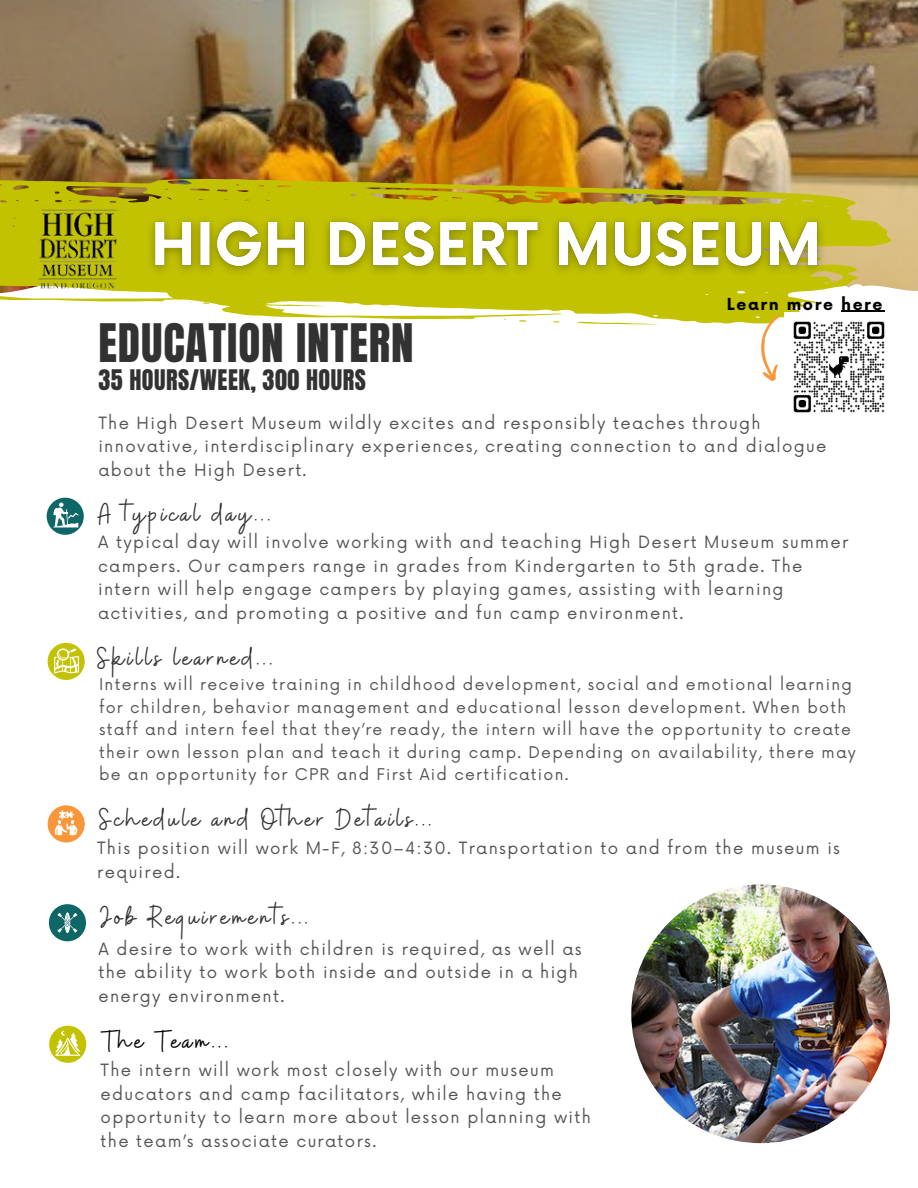
<style>
.page{position:relative;width:918px;height:1188px;background:#fff}
.page>*{position:absolute;margin:0;border:0;box-sizing:border-box;transform-origin:0 0}
.t1{font:45.15px "Anton";letter-spacing:.02em;color:#323232}
.t2{font:31.05px "Buffalo";letter-spacing:.1em;color:#323232}
.t3{font:31.05px "Buffalo";letter-spacing:.1em;color:#000}
.t4{font:24.15px "Anton";letter-spacing:.02em;color:#323232}
.t5{font:16.5px/23.7px "Now";letter-spacing:.08em;color:#545454}
.t6{font:700 16.2px "Now";letter-spacing:.1em;color:#000}
.t7{font:15.75px/22.5px "Now";letter-spacing:.08em;color:#545454}
</style>
<div class="page">
<img style="left:0;top:0;width:918px;height:291px">
<img style="left:227px;top:176px;width:666px;height:148px">
<svg style="left:577px;top:322px;width:83px;height:3px"></svg>
<svg style="left:519px;top:320px;width:8px;height:2px"></svg>
<svg style="left:553px;top:321px;width:7px;height:2px"></svg>
<svg style="left:633px;top:196px;width:54px;height:4px"></svg>
<svg style="left:739px;top:199px;width:10px;height:2px"></svg>
<svg style="left:570px;top:194px;width:10px;height:2px"></svg>
<svg style="left:604px;top:195px;width:9px;height:2px"></svg>
<svg style="left:762px;top:199px;width:8px;height:2px"></svg>
<img style="left:0;top:176px;width:532px;height:136px">
<svg style="left:254px;top:304px;width:73px;height:3px"></svg>
<svg style="left:447px;top:300px;width:17px;height:4px"></svg>
<svg style="left:203px;top:302px;width:7px;height:2px"></svg>
<svg style="left:233px;top:303px;width:6px;height:2px"></svg>
<svg style="left:303px;top:194px;width:48px;height:3px"></svg>
<svg style="left:371px;top:189px;width:36px;height:11px"></svg>
<svg style="left:248px;top:192px;width:8px;height:2px"></svg>
<svg style="left:417px;top:195px;width:14px;height:3px"></svg>
<svg style="left:141px;top:190px;width:18px;height:11px"></svg>
<svg style="left:760px;top:315px;width:19px;height:66px"></svg>
<img style="left:631px;top:884px;width:259px;height:259px;border-radius:50%">
<svg style="left:47px;top:498px;width:37px;height:37px"></svg>
<svg style="left:53px;top:502px;width:25px;height:25px"></svg>
<div style="left:48px;top:643px;width:37px;height:37px;background:#c2c200;border-radius:50%"></div>
<svg style="left:54px;top:648px;width:25px;height:25px"></svg>
<div style="left:48px;top:805px;width:37px;height:37px;background:#f8973a;border-radius:50%"></div>
<svg style="left:55px;top:810px;width:23px;height:25px"></svg>
<div style="left:49px;top:904px;width:37px;height:37px;background:#0e6666;border-radius:50%"></div>
<svg style="left:58px;top:912px;width:19px;height:21px"></svg>
<div style="left:49px;top:1026px;width:37px;height:37px;background:#c2c200;border-radius:50%"></div>
<svg style="left:55px;top:1030px;width:25px;height:26px"></svg>
<img style="left:15px;top:187px;width:126px;height:125px">
<img style="left:784px;top:312px;width:109px;height:101px">
<img style="left:137px;top:201px;width:700px;height:99px">
<hr style="left:841px;top:311px;width:43px;height:1px;background:#000">
<p class="t6" style="left:727px;top:295px;width:157px">Learn more here</p>
<h1 class="t1" style="left:98px;top:311px;width:317px">EDUCATION INTERN</h1>
<h3 class="t4" style="left:98px;top:363px;width:269px">35 HOURS/WEEK, 300 HOURS</h3>
<p class="t5" style="left:98px;top:412px;width:730px">The High Desert Museum wildly excites and responsibly teaches through innovative, interdisciplinary experiences, creating connection to and dialogue about the High Desert.</p>
<h2 class="t2" style="left:98px;top:494px;width:174px">A typical day...</h2>
<p class="t5" style="left:98px;top:531px;width:752px">A typical day will involve working with and teaching High Desert Museum summer campers. Our campers range in grades from Kindergarten to 5th grade. The intern will help engage campers by playing games, assisting with learning activities, and promoting a positive and fun camp environment.</p>
<h2 class="t2" style="left:97px;top:638px;width:177px">Skills learned...</h2>
<p class="t7" style="left:99px;top:674px;width:758px">Interns will receive training in childhood development, social and emotional learning for children, behavior management and educational lesson development. When both staff and intern feel that they’re ready, the intern will have the opportunity to create their own lesson plan and teach it during camp. Depending on availability, there may be an opportunity for CPR and First Aid certification.</p>
<h2 class="t2" style="left:99px;top:799px;width:334px">Schedule and Other Details...</h2>
<p class="t5" style="left:97px;top:837px;width:744px">This position will work M-F, 8:30–4:30. Transportation to and from the museum is required.</p>
<h2 class="t2" style="left:100px;top:897px;width:209px">Job Requirements...</h2>
<p class="t5" style="left:98px;top:938px;width:485px">A desire to work with children is required, as well as the ability to work both inside and outside in a high energy environment.</p>
<h2 class="t3" style="left:102px;top:1021px;width:127px">The Team...</h2>
<p class="t5" style="left:101px;top:1059px;width:492px">The intern will work most closely with our museum educators and camp facilitators, while having the opportunity to learn more about lesson planning with the team’s associate curators.</p>
</div>
